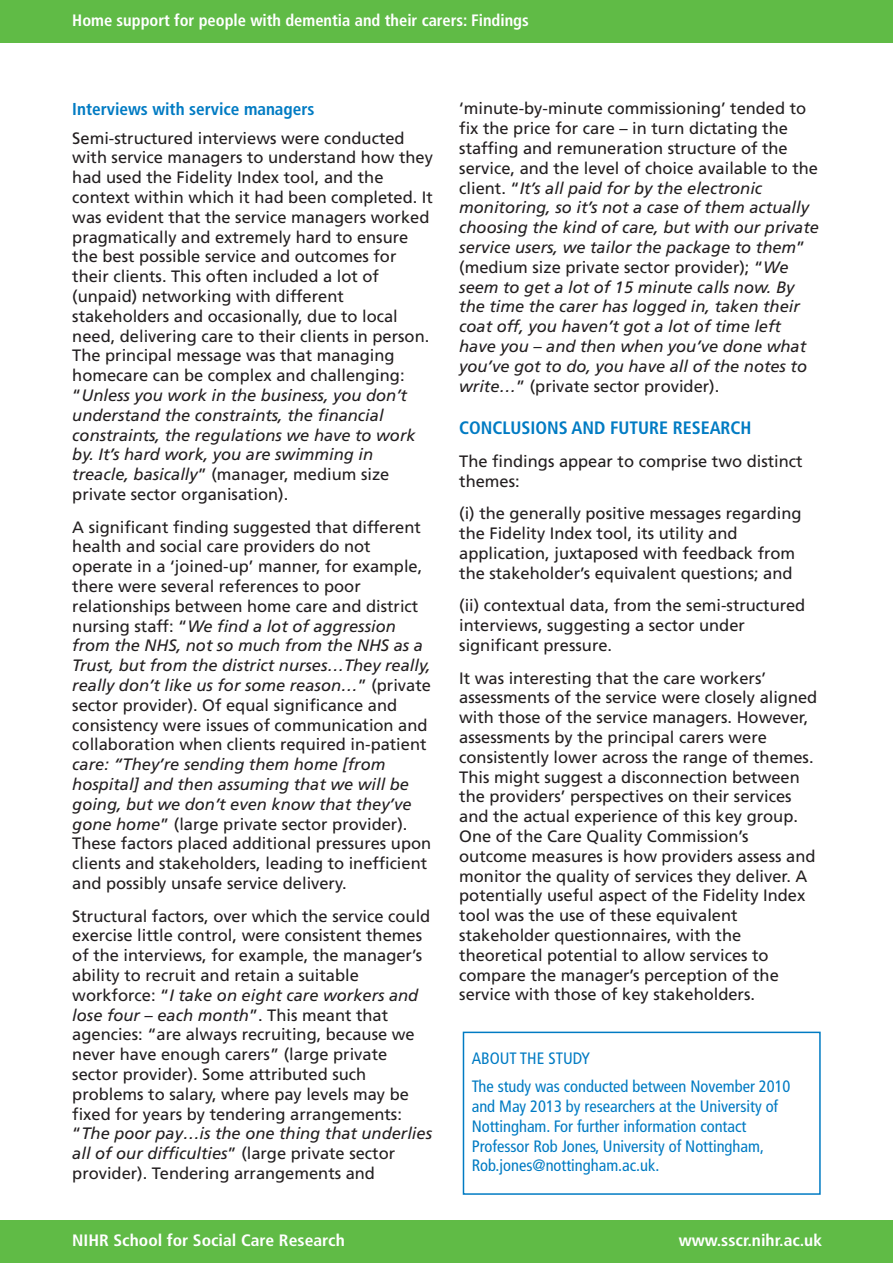
<style>
.page{position:relative;width:893px;height:1263px;background:#fff}
.page>*{position:absolute;margin:0;border:0;box-sizing:border-box;transform-origin:0 0}
.t1{font:700 condensed 18px "Frutiger";color:#007bc3}
.t2{font:700 condensed 17.25px "Frutiger";color:#007bc3}
.t3{font:16.5px/19.8px "Frutiger";color:#231f20}
.t4{font:italic 16.5px/19.8px "Frutiger";color:#231f20}
.t5{font:condensed 16.5px/19.8px "Frutiger";color:#007bc3}
.t6{font:700 condensed 16.5px "Frutiger";color:#fff}
.t7{font:700 condensed 16.5px "Frutiger";color:#fff;scale:1.07 1}
.s1{font-style:italic}
.s2{font-style:normal}
</style>
<div class="page">
<div style="left:0;top:1220px;width:893px;height:43px;background:#60bb46"></div>
<div style="left:0;top:0;width:893px;height:43px;background:#60bb46"></div>
<div style="left:463px;top:1031px;width:358px;height:164px;border:2px solid #007bc3"></div>
<p class="t6" style="left:72px;top:13px;width:458px">Home support for people with dementia and their carers: Findings</p>
<p class="t2" style="left:72px;top:102px;width:244px">Interviews with service managers</p>
<p class="t3" style="left:72px;top:129px;width:362px">Semi-structured interviews were conducted with service managers to understand how they had used the Fidelity Index tool, and the context within which it had been completed. It was evident that the service managers worked pragmatically and extremely hard to ensure the best possible service and outcomes for their clients. This often included a lot of (unpaid) networking with different stakeholders and occasionally, due to local need, delivering care to their clients in person.<br>The principal message was that managing homecare can be complex and challenging: “<span class="s1">Unless you work in the business, you don’t understand the constraints, the financial constraints, the regulations we have to work by. It’s hard work, you are swimming in treacle, basically</span>” (manager, medium size private sector organisation).</p>
<p class="t3" style="left:72px;top:518px;width:360px">A significant finding suggested that different health and social care providers do not operate in a ‘joined-up’ manner, for example, there were several references to poor relationships between home care and district nursing staff: “<span class="s1">We find a lot of aggression from the NHS, not so much from the NHS as a Trust, but from the district nurses…They really, really don’t like us for some reason…</span>” (private sector provider). Of equal significance and consistency were issues of communication and collaboration when clients required in-patient</p>
<p class="t3" style="left:72px;top:756px;width:360px"><span class="s1">care: “They’re sending them home [from hospital] and then assuming that we will be going, but we don’t even know that they’ve gone home</span>” (large private sector provider).<br>These factors placed additional pressures upon clients and stakeholders, leading to inefficient and possibly unsafe service delivery.</p>
<p class="t3" style="left:72px;top:907px;width:361px">Structural factors, over which the service could exercise little control, were consistent themes of the interviews, for example, the manager’s ability to recruit and retain a suitable workforce: “<span class="s1">I take on eight care workers and lose four – each month</span>”. This meant that agencies: “are always recruiting, because we never have enough carers” (large private sector provider). Some attributed such problems to salary, where pay levels may be fixed for years by tendering arrangements: “<span class="s1">The poor pay…is the one thing that underlies all of our difficulties</span>” (large private sector provider). Tendering arrangements and</p>
<p class="t4" style="left:459px;top:100px;width:361px"><span class="s2">‘minute-by-minute commissioning’ tended to fix the price for care – in turn dictating the staffing and remuneration structure of the service, and the level of choice available to the client. “</span>It’s all paid for by the electronic monitoring, so it’s not a case of them actually choosing the kind of care, but with our private service users, we tailor the package to them<span class="s2">” (medium size private sector provider); “</span>We seem to get a lot of 15 minute calls now. By the time the carer has logged in, taken their coat off, you haven’t got a lot of time left have you – and then when you’ve done what you’ve got to do, you have all of the notes to write…<span class="s2">” (private sector provider).</span></p>
<p class="t1" style="left:459px;top:420px;width:294px">CONCLUSIONS AND FUTURE RESEARCH</p>
<p class="t3" style="left:459px;top:453px;width:345px">The findings appear to comprise two distinct themes:</p>
<p class="t3" style="left:459px;top:505px;width:344px">(i) the generally positive messages regarding the Fidelity Index tool, its utility and application, juxtaposed with feedback from the stakeholder’s equivalent questions; and</p>
<p class="t3" style="left:459px;top:597px;width:348px">(ii) contextual data, from the semi-structured interviews, suggesting a sector under significant pressure.</p>
<p class="t3" style="left:459px;top:669px;width:360px">It was interesting that the care workers’ assessments of the service were closely aligned with those of the service managers. However, assessments by the principal carers were consistently lower across the range of themes.<br>This might suggest a disconnection between the providers’ perspectives on their services and the actual experience of this key group.<br>One of the Care Quality Commission’s outcome measures is how providers assess and monitor the quality of services they deliver. A potentially useful aspect of the Fidelity Index tool was the use of these equivalent stakeholder questionnaires, with the theoretical potential to allow services to compare the manager’s perception of the service with those of key stakeholders.</p>
<p class="t5" style="left:472px;top:1045px;width:320px;line-height:28.3px">ABOUT THE STUDY<br>The study was conducted between November 2010</p>
<p class="t5" style="left:472px;top:1098px;width:308px">and May 2013 by researchers at the University of Nottingham. For further information contact Professor Rob Jones, University of Nottingham, Rob.jones@nottingham.ac.uk.</p>
<p class="t7" style="left:72px;top:1234px;width:256px">NIHR School for Social Care Research</p>
<p class="t7" style="left:679px;top:1234px;width:135px">www.sscr.nihr.ac.uk</p>
</div>
